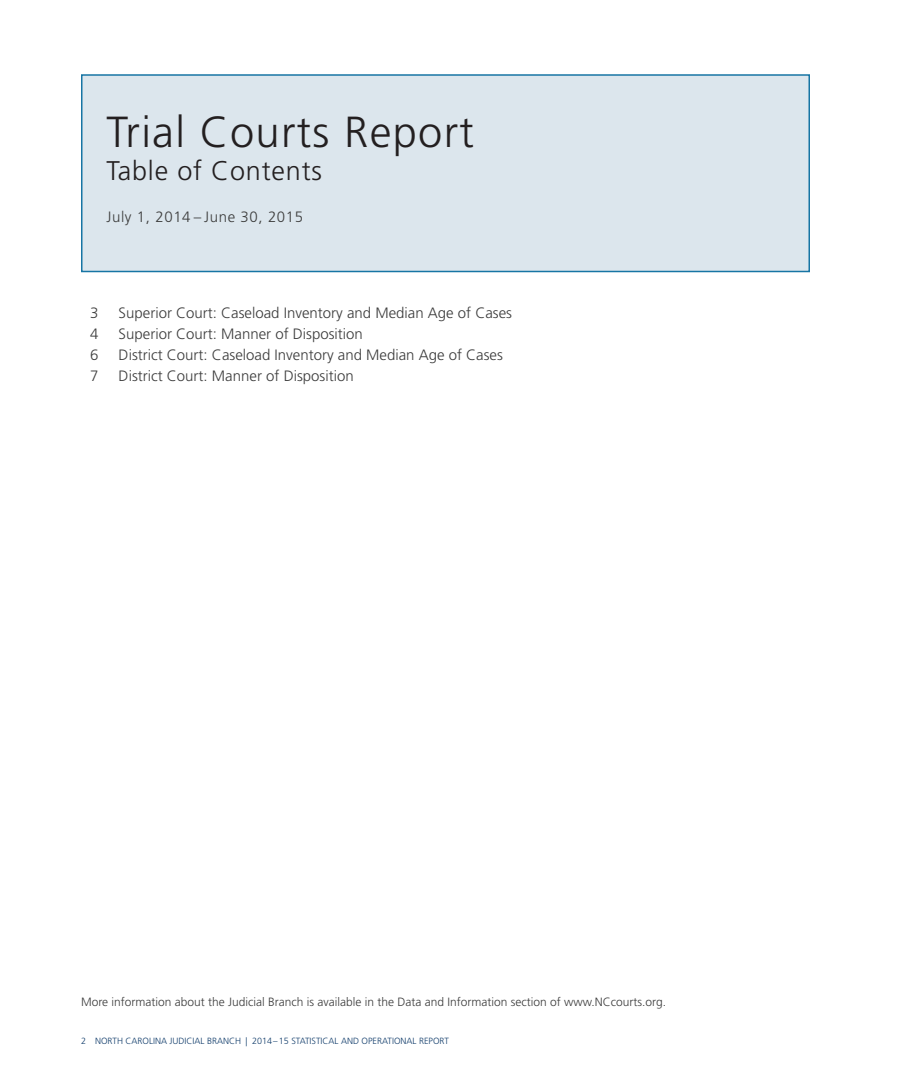
<style>
.page{position:relative;width:918px;height:1080px;background:#fff}
.page>*{position:absolute;margin:0;border:0;box-sizing:border-box;transform-origin:0 0}
.t1{font:300 43.5px "Frutiger LT Std";letter-spacing:.03em;color:#231f20}
.t2{font:300 27px "Frutiger LT Std";letter-spacing:.03em;color:#231f20}
.t3{font:300 15px/21px "Frutiger LT Std";color:#3c3c3c}
.t4{font:300 15px "Frutiger LT Std";letter-spacing:.04em;color:#3c3c3c}
.t5{font:300 12px "Frutiger LT Std";color:#3c3c3c}
.t6{font:300 9px "Frutiger LT Std";color:#143f6d}
</style>
<div class="page">
<div style="left:81px;top:74px;width:729px;height:198px;background:#dce6ed;border:2px solid #1775a4"></div>
<h1 class="t1" style="left:106px;top:108px;width:369px">Trial Courts Report</h1>
<h2 class="t2" style="left:106px;top:156px;width:217px">Table of Contents</h2>
<p class="t4" style="left:106px;top:209px;width:198px">July 1, 2014 – June 30, 2015</p>
<p class="t3" style="left:90px;top:303px;width:10px;text-align:justify">3<br>4<br>6<br>7</p>
<p class="t3" style="left:119px;top:303px;width:395px">Superior Court: Caseload Inventory and Median Age of Cases Superior Court: Manner of Disposition<br>District Court: Caseload Inventory and Median Age of Cases District Court: Manner of Disposition</p>
<p class="t5" style="left:81px;top:995px;width:587px">More information about the Judicial Branch is available in the Data and Information section of www.NCcourts.org.</p>
<p class="t6" style="left:81px;top:1036px;width:370px">2 NORTH CAROLINA JUDICIAL BRANCH | 2014–15 STATISTICAL AND OPERATIONAL REPORT</p>
</div>
